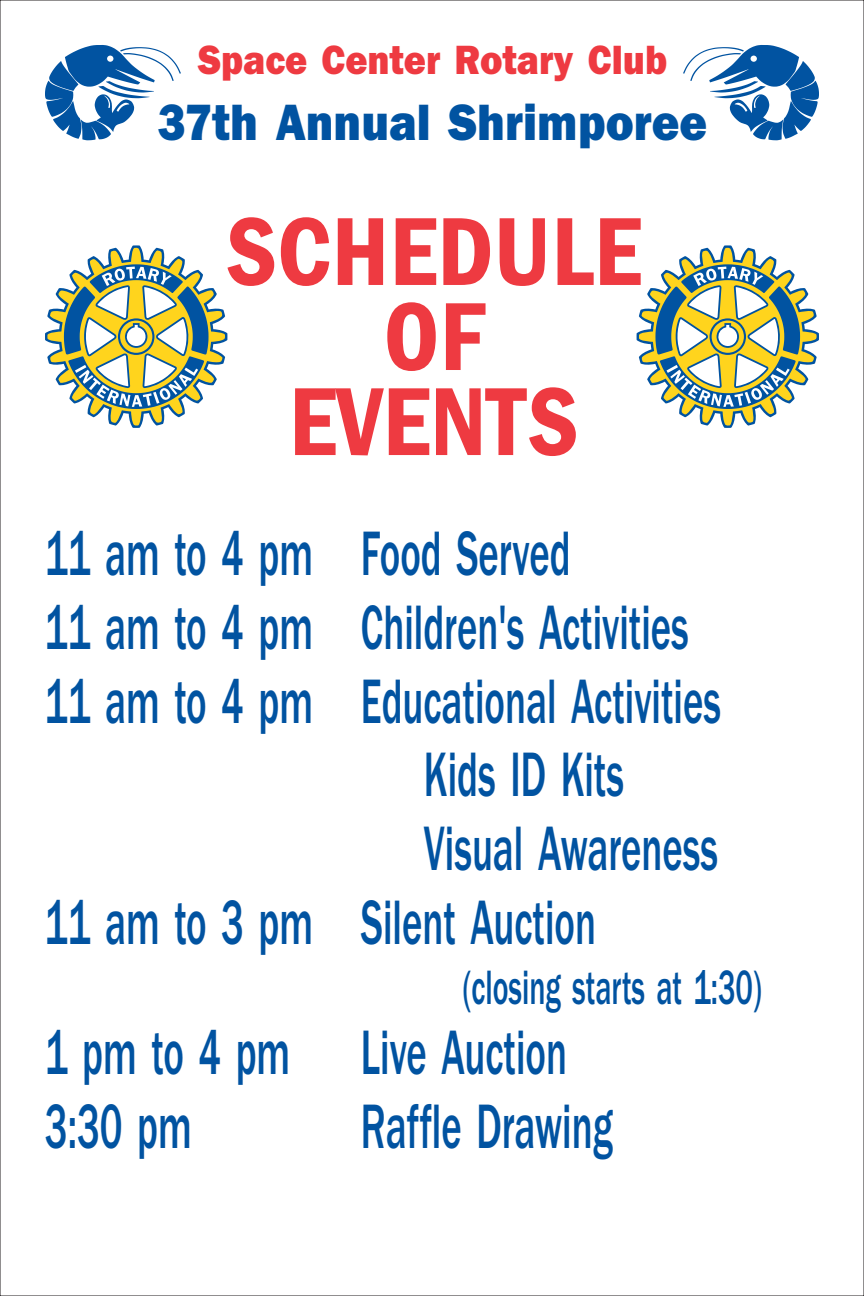
<style>
.page{position:relative;width:864px;height:1296px;background:#fff}
.page>*{position:absolute;margin:0;border:0;box-sizing:border-box;transform-origin:0 0}
.t1{font:100px/85px "Franklin Gothic Demi Cond";color:#ee3a41;text-align:center}
.t2{font:500 65px/73.7px "Franklin Gothic";color:#0153a1;scale:.6 1}
.t3{font:800 52.9px "Franklin Gothic";color:#0153a1;scale:.89 1}
.t4{font:500 50px "Franklin Gothic";color:#0153a1;scale:.6 1}
.t5{font:800 42.3px "Franklin Gothic";color:#ee3a41;scale:.89 1}
</style>
<div class="page">
<svg style="left:636px;top:245px;width:183px;height:183px"></svg>
<svg style="left:45px;top:45px;width:136px;height:95px"></svg>
<svg style="left:683px;top:45px;width:136px;height:95px"></svg>
<svg style="left:45px;top:245px;width:183px;height:183px"></svg>
<p class="t5" style="left:198px;top:44px;width:529px">Space Center Rotary Club</p>
<p class="t3" style="left:158px;top:103px;width:619px">37th Annual Shrimporee</p>
<h1 class="t1" style="left:226px;top:217px;width:417px">SCHEDULE<br>OF<br>EVENTS</h1>
<p class="t2" style="left:45px;top:522px;width:449px;text-align:justify">11 am to 4 pm 11 am to 4 pm 11 am to 4 pm</p>
<p class="t2" style="left:45px;top:890px;width:449px">11 am to 3 pm</p>
<p class="t2" style="left:45px;top:1021px;width:410px">1pmto4pm<br>3:30 pm</p>
<p class="t2" style="left:361px;top:522px;width:351px">Food Served</p>
<p class="t2" style="left:361px;top:595px;width:548px">Children's Activities</p>
<p class="t2" style="left:361px;top:669px;width:602px">Educational Activities</p>
<p class="t2" style="left:424px;top:743px;width:335px">Kids ID Kits</p>
<p class="t2" style="left:424px;top:817px;width:492px">Visual Awareness</p>
<p class="t2" style="left:361px;top:890px;width:394px">Silent Auction</p>
<p class="t4" style="left:463px;top:969px;width:500px">(closing starts at 1:30)</p>
<p class="t2" style="left:361px;top:1021px;width:422px">Live Auction<br>Raffle Drawing</p>
</div>
